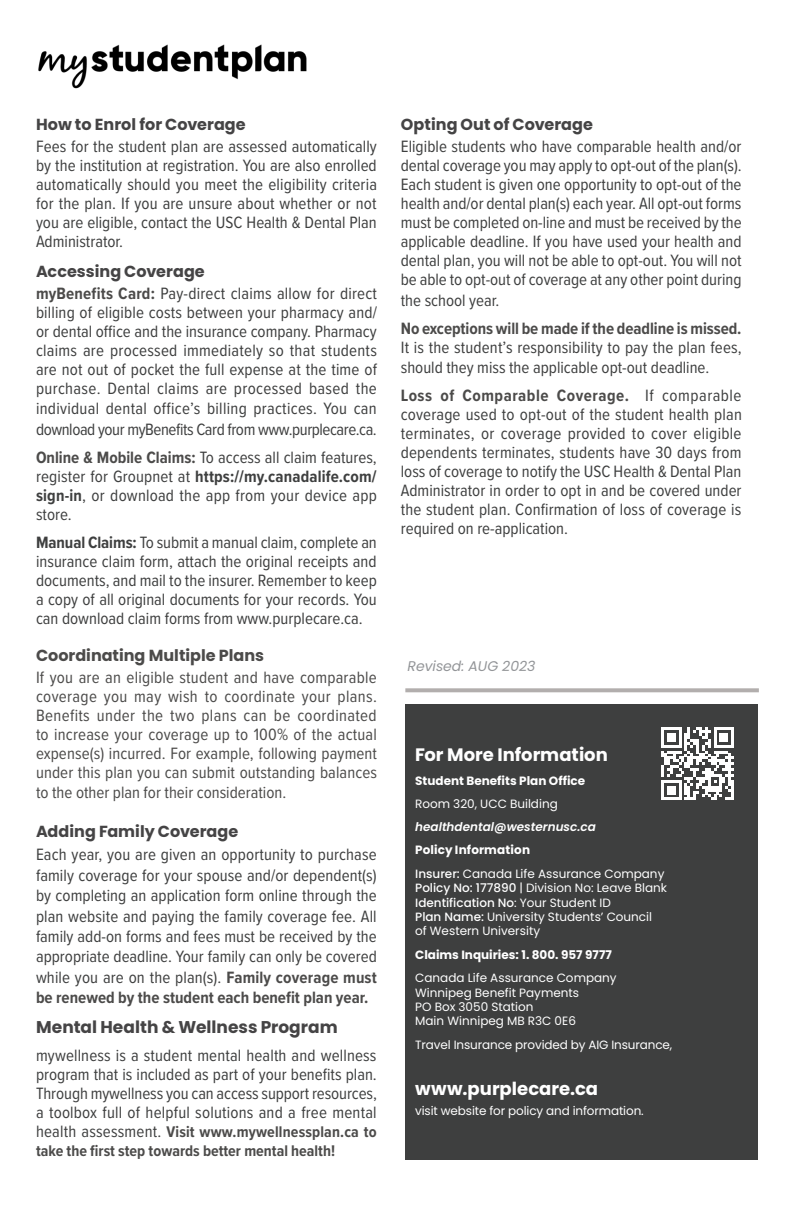
<style>
.page{position:relative;width:792px;height:1224px;background:#fff}
.page>*{position:absolute;margin:0;border:0;box-sizing:border-box;transform-origin:0 0}
.Body{font:700 18px "Poppins";color:#fff}
.Body-2{font:17px/19px "Proxima Nova Cond";color:#3e3f3f;text-align:justify}
.Body-3{font:17px/19.2px "Proxima Nova Cond";color:#4c4b4a;text-align:justify}
.Body-4{font:700 17px "Poppins";color:#454445}
.Body-5{font:700 16px/19px "Proxima Nova Cond";color:#4c4b4a}
.Body-6{font:700 16px "Poppins";letter-spacing:.005em;color:#454445}
.Body-7{font:700 16px "Poppins";color:#4c4b4a}
.Subhead{font:700 16px "Poppins";letter-spacing:.005em;color:#454445}
.Body-8{font:italic 14px "Poppins";color:#939598}
.Body-9{font:12px/14.4px "Poppins";color:#fff}
.Body-10{font:700 12px "Poppins";color:#fff}
.Body-11{font:italic 600 12px "Poppins";color:#fff}
.s1{font-weight:700;color:#4c4b4a}
.s2{font-weight:700}
.s3{font-weight:400;font-size:17px;color:#3e3f3f}
.s4{font-weight:500}
</style>
<div class="page">
<div style="left:406px;top:704px;width:352px;height:456px;background:#3e3f3f"></div>
<img style="left:38px;top:44px;width:269px;height:45px">
<svg style="left:661px;top:727px;width:73px;height:73px"></svg>
<svg style="left:405px;top:688px;width:354px;height:4px"></svg>
<p class="Subhead" style="left:36px;top:115px;width:211px">How to Enrol for Coverage</p>
<p class="Body-2" style="left:36px;top:136px;width:343px">Fees for the student plan are assessed automatically by the institution at registration. You are also enrolled automatically should you meet the eligibility criteria for the plan. If you are unsure about whether or not you are eligible, contact the USC Health &amp; Dental Plan Administrator.</p>
<p class="Body-6" style="left:36px;top:262px;width:170px">Accessing Coverage</p>
<p class="Body-2" style="left:36px;top:283px;width:343px"><span class="s1">myBenefits Card:</span> Pay-direct claims allow for direct billing of eligible costs between your pharmacy and/ or dental office and the insurance company. Pharmacy claims are processed immediately so that students are not out of pocket the full expense at the time of purchase. Dental claims are processed based the individual dental office’s billing practices. You can download your myBenefits Card from www.purplecare.ca.</p>
<p class="Body-2" style="left:36px;top:447px;width:342px"><span class="s1">Online &amp; Mobile Claims:</span> To access all claim features, register for Groupnet at <span class="s2">https://my.canadalife.com/ sign-in</span>, or download the app from your device app store.</p>
<p class="Body-2" style="left:36px;top:532px;width:342px"><span class="s2">Manual Claims:</span> To submit a manual claim, complete an insurance claim form, attach the original receipts and documents, and mail to the insurer. Remember to keep a copy of all original documents for your records. You can download claim forms from www.purplecare.ca.</p>
<p class="Body-7" style="left:36px;top:646px;width:230px">Coordinating Multiple Plans</p>
<p class="Body-3" style="left:36px;top:667px;width:343px">If you are an eligible student and have comparable coverage you may wish to coordinate your plans.<br>Benefits under the two plans can be coordinated to increase your coverage up to 100% of the actual expense(s) incurred. For example, following payment under this plan you can submit outstanding balances to the other plan for their consideration.</p>
<p class="Body-6" style="left:36px;top:822px;width:204px">Adding Family Coverage</p>
<p class="Body-2" style="left:36px;top:844px;width:342px;line-height:20.4px">Each year, you are given an opportunity to purchase family coverage for your spouse and/or dependent(s) by completing an application form online through the plan website and paying the family coverage fee. All family add-on forms and fees must be received by the appropriate deadline. Your family can only be covered while you are on the plan(s). <span class="s1">Family coverage must be renewed by the student each benefit plan year.</span></p>
<p class="Body-4" style="left:36px;top:1017px;width:303px">Mental Health &amp; Wellness Program</p>
<p class="Body-2" style="left:36px;top:1045px;width:342px">mywellness is a student mental health and wellness program that is included as part of your benefits plan.<br>Through mywellness you can access support resources, a toolbox full of helpful solutions and a free mental</p>
<p class="Body-5" style="left:36px;top:1121px;width:342px"><span class="s3">health assessment.</span> Visit www.mywellnessplan.ca to take the first step towards better mental health!</p>
<p class="Body-6" style="left:401px;top:115px;width:194px">Opting Out of Coverage</p>
<p class="Body-2" style="left:401px;top:136px;width:342px">Eligible students who have comparable health and/or dental coverage you may apply to opt-out of the plan(s).<br>Each student is given one opportunity to opt-out of the health and/or dental plan(s) each year. All opt-out forms must be completed on-line and must be received by the applicable deadline. If you have used your health and dental plan, you will not be able to opt-out. You will not be able to opt-out of coverage at any other point during the school year.</p>
<p class="Body-2" style="left:401px;top:317px;width:342px;line-height:19.8px"><span class="s1">No exceptions will be made if the deadline is missed.<br></span>It is the student’s responsibility to pay the plan fees, should they miss the applicable opt-out deadline.</p>
<p class="Body-2" style="left:401px;top:385px;width:343px"><span class="s1">Loss of Comparable Coverage.</span> If comparable coverage used to opt-out of the student health plan terminates, or coverage provided to cover eligible dependents terminates, students have 30 days from loss of coverage to notify the USC Health &amp; Dental Plan Administrator in order to opt in and be covered under the student plan. Confirmation of loss of coverage is required on re-application.</p>
<p class="Body-8" style="left:408px;top:658px;width:129px">Revised: AUG 2023</p>
<p class="Body" style="left:415px;top:744px;width:194px">For More Information</p>
<p class="Body-10" style="left:415px;top:773px;width:171px">Student Benefits Plan Office</p>
<p class="Body-9" style="left:415px;top:796px;width:144px">Room 320, UCC Building</p>
<p class="Body-11" style="left:415px;top:820px;width:182px">healthdental@westernusc.ca</p>
<p class="Body-10" style="left:415px;top:843px;width:116px">Policy Information</p>
<p class="Body-9" style="left:415px;top:866px;width:251px"><span class="s4">Insurer:</span> Canada Life Assurance Company</p>
<p class="Body-9" style="left:415px;top:881px;width:253px"><span class="s4">Policy No: 177890</span> | Division No: Leave Blank <span class="s4">Identification No</span>: Your Student ID<br><span class="s4">Plan Name:</span> University Students’ Council<br>of Western University</p>
<p class="Body-10" style="left:415px;top:948px;width:198px">Claims Inquiries: 1. 800. 957 9777</p>
<p class="Body-9" style="left:415px;top:971px;width:203px">Canada Life Assurance Company<br>Winnipeg Benefit Payments<br>PO Box 3050 Station<br>Main Winnipeg MB R3C 0E6</p>
<p class="Body-9" style="left:415px;top:1037px;width:259px">Travel Insurance provided by AIG Insurance,</p>
<p class="Body" style="left:415px;top:1078px;width:185px">www.purplecare.ca</p>
<p class="Body-9" style="left:415px;top:1104px;width:230px">visit website for policy and information.</p>
</div>
